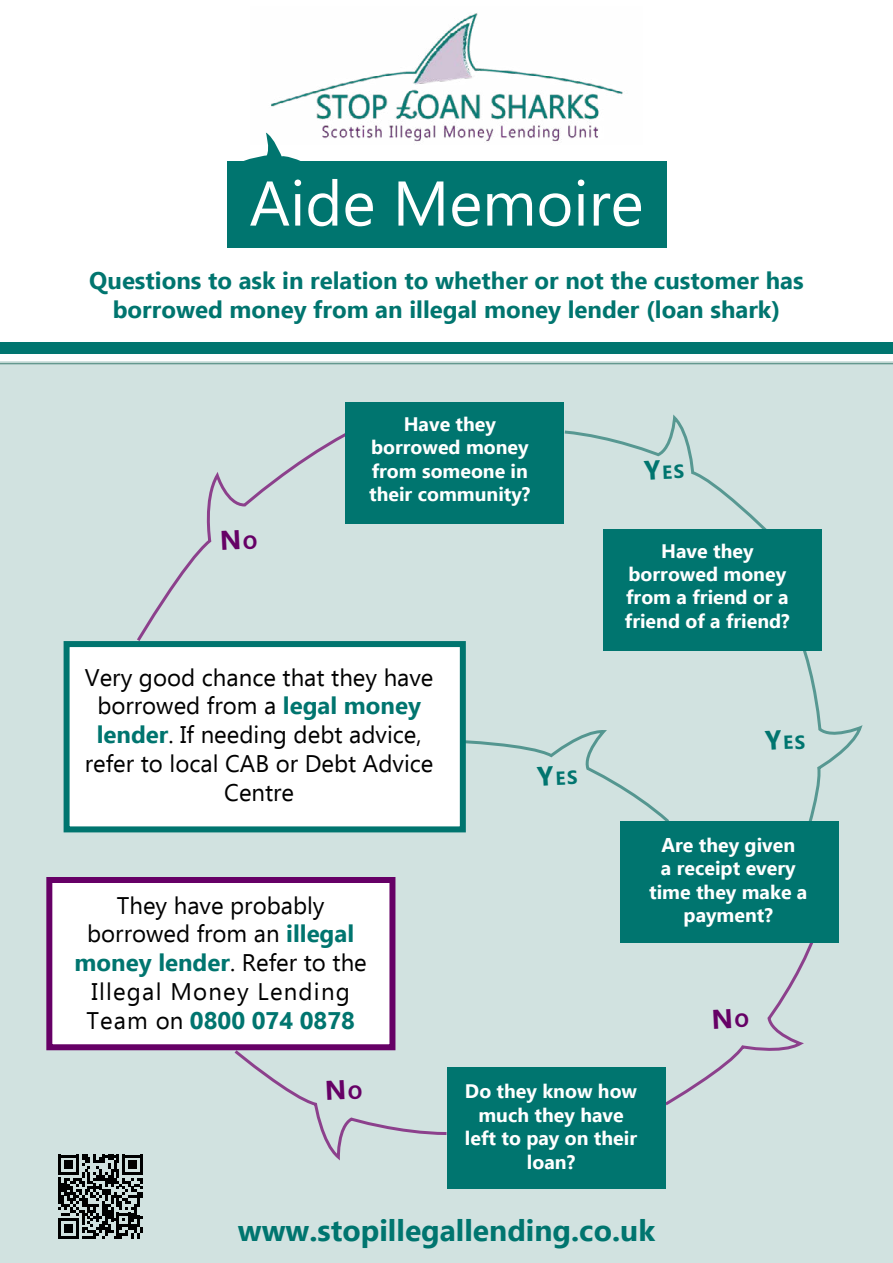
<style>
.page{position:relative;width:893px;height:1263px;background:#fff}
.page>*{position:absolute;margin:0;border:0;box-sizing:border-box;transform-origin:0 0}
.t1{font:63px "Ebrima";color:#fff}
.t2{font:700 30px "Ebrima";color:#00756f}
.t3{font:24px/28.8px "Ebrima";color:#000;text-align:center}
.t4{font:700 24px/28.8px "Ebrima";color:#00756f;text-align:center}
.t5{font:700 19.5px/23.4px "Ebrima";color:#fff;text-align:center}
.s1{font-weight:700;color:#00756f}
</style>
<div class="page">
<div style="left:0;top:362px;width:893px;height:901px;background:#d1e2e0"></div>
<svg style="left:58px;top:1154px;width:85px;height:85px"></svg>
<div style="left:227px;top:161px;width:440px;height:87px;background:#00756f"></div>
<svg style="left:137px;top:430px;width:209px;height:211px"></svg>
<div style="left:64px;top:641px;width:402px;height:191px;background:#fff;border:6px solid #00756f"></div>
<img style="left:266px;top:13px;width:357px;height:129px">
<div style="left:346px;top:402px;width:218px;height:122px;background:#00756f"></div>
<div style="left:603px;top:529px;width:219px;height:122px;background:#00756f"></div>
<div style="left:620px;top:821px;width:219px;height:122px;background:#00756f"></div>
<div style="left:447px;top:1067px;width:218px;height:121px;background:#00756f"></div>
<div style="left:46px;top:877px;width:349px;height:173px;background:#fff;border:6px solid #606"></div>
<svg style="left:244px;top:133px;width:74px;height:28px"></svg>
<div style="left:0;top:342px;width:893px;height:11px;background:#00756f"></div>
<hr style="left:0;top:363px;width:893px;height:1px;background:#64988e">
<svg style="left:222px;top:530px;width:35px;height:20px"></svg>
<svg style="left:665px;top:943px;width:148px;height:164px"></svg>
<svg style="left:233px;top:1048px;width:214px;height:113px"></svg>
<svg style="left:564px;top:418px;width:203px;height:111px"></svg>
<svg style="left:803px;top:651px;width:60px;height:170px"></svg>
<svg style="left:453px;top:731px;width:216px;height:95px"></svg>
<h1 class="t1" style="left:249px;top:157px;width:396px">Aide Memoire</h1>
<p class="t4" style="left:89px;top:265px;width:716px">Questions to ask in relation to whether or not the customer has borrowed money from an illegal money lender (loan shark)</p>
<p class="t5" style="left:369px;top:411px;width:163px">Have they borrowed money from someone in their community?</p>
<p class="t3" style="left:85px;top:662px;width:350px">Very good chance that they have borrowed from a <span class="s1">legal money lender</span>. If needing debt advice, refer to local CAB or Debt Advice<br>Centre</p>
<p class="t3" style="left:75px;top:890px;width:294px">They have probably borrowed from an <span class="s1">illegal money lender</span>. Refer to the<br>Illegal Money Lending<br>Team on <span class="s1">0800 074 0878</span></p>
<p class="t5" style="left:625px;top:538px;width:166px">Have they borrowed money from a friend or a friend of a friend?</p>
<p class="t5" style="left:649px;top:832px;width:160px">Are they given<br>a receipt every time they make a payment?</p>
<p class="t5" style="left:465px;top:1079px;width:174px">Do they know how much they have left to pay on their loan?</p>
<p class="t2" style="left:238px;top:1206px;width:419px">www.stopillegallending.co.uk</p>
</div>
